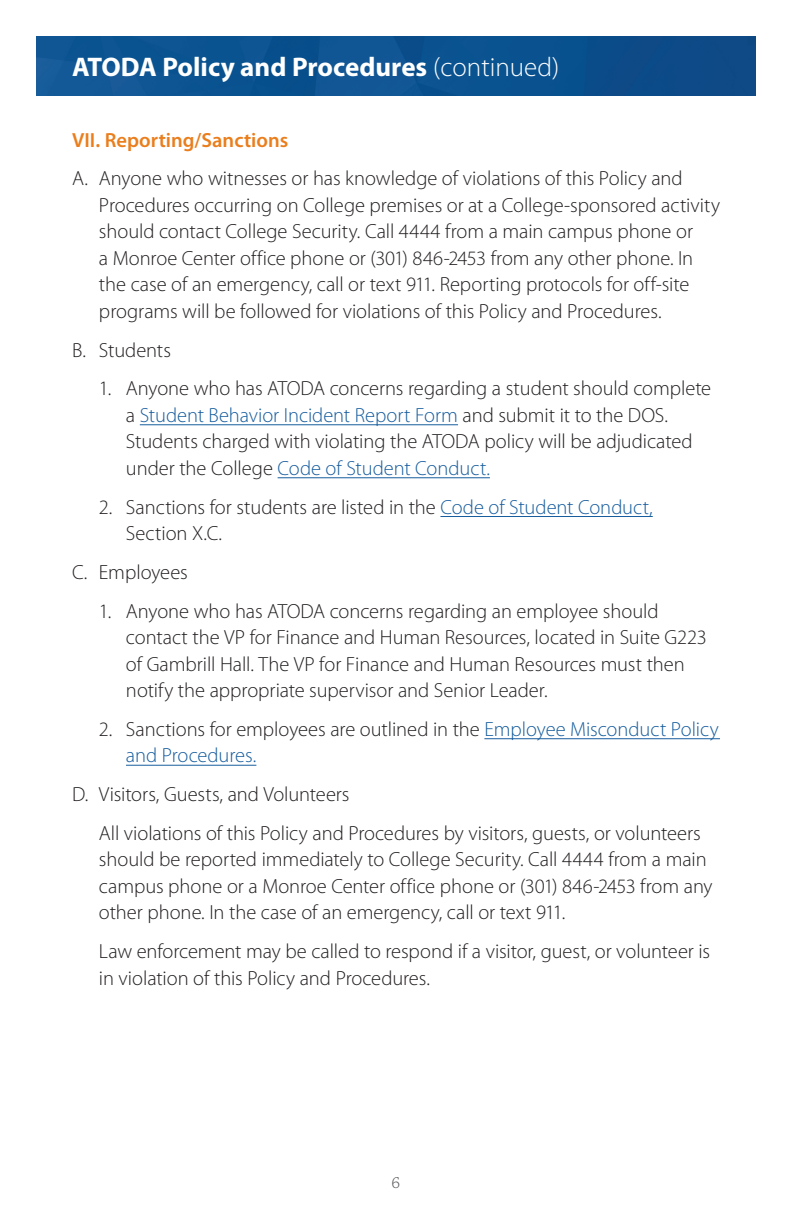
<style>
.page{position:relative;width:792px;height:1224px;background:#fff}
.page>*{position:absolute;margin:0;border:0;box-sizing:border-box;transform-origin:0 0}
.t1{font:700 27px "Myriad Pro";color:#fff}
.t2{font:300 20.4px/26.6px "Myriad Pro";letter-spacing:-.005em;color:#231f20}
.t3{font:600 20.4px "Myriad Pro";color:#ea7e1d}
.t4{font:300 17px "Chaparral Pro";color:#57585a}
.s1{font-weight:300}
.s2{color:#175d9e}
</style>
<div class="page">
<hr style="left:140px;top:424px;width:318px;height:1px;background:#175d9e">
<hr style="left:278px;top:477px;width:212px;height:1px;background:#175d9e">
<hr style="left:440px;top:516px;width:213px;height:1px;background:#175d9e">
<hr style="left:484px;top:738px;width:236px;height:1px;background:#175d9e">
<hr style="left:126px;top:765px;width:130px;height:1px;background:#175d9e">
<img style="left:36px;top:36px;width:720px;height:59px">
<h1 class="t1" style="left:72px;top:51px;width:489px">ATODA Policy and Procedures <span class="s1">(continued)</span></h1>
<p class="t3" style="left:72px;top:128px;width:218px">VII. Reporting/Sanctions</p>
<p class="t2" style="left:99px;top:166px;width:623px;text-indent:-27px">A. Anyone who witnesses or has knowledge of violations of this Policy and Procedures occurring on College premises or at a College-sponsored activity should contact College Security. Call 4444 from a main campus phone or<br>a Monroe Center office phone or (301) 846-2453 from any other phone. In the case of an emergency, call or text 911. Reporting protocols for off-site programs will be followed for violations of this Policy and Procedures.</p>
<p class="t2" style="left:72px;top:337px;width:101px">B. Students</p>
<p class="t2" style="left:126px;top:376px;width:587px;text-indent:-27px">1. Anyone who has ATODA concerns regarding a student should complete a <span class="s2">Student Behavior Incident Report Form</span> and submit it to the DOS.<br>Students charged with violating the ATODA policy will be adjudicated under the College <span class="s2">Code of Student Conduct.</span></p>
<p class="t2" style="left:126px;top:494px;width:528px;text-indent:-27px">2. Sanctions for students are listed in the <span class="s2">Code of Student Conduct,<br></span>Section X.C.</p>
<p class="t2" style="left:72px;top:559px;width:117px">C. Employees</p>
<p class="t2" style="left:126px;top:598px;width:582px;text-indent:-27px">1. Anyone who has ATODA concerns regarding an employee should contact the VP for Finance and Human Resources, located in Suite G223 of Gambrill Hall. The VP for Finance and Human Resources must then notify the appropriate supervisor and Senior Leader.</p>
<p class="t2" style="left:126px;top:716px;width:594px;text-indent:-27px">2. Sanctions for employees are outlined in the <span class="s2">Employee Misconduct Policy and Procedures.</span></p>
<p class="t2" style="left:99px;top:775px;width:603px;line-height:38.8px;text-indent:-27px">D. Visitors, Guests, and Volunteers<br>All violations of this Policy and Procedures by visitors, guests, or volunteers</p>
<p class="t2" style="left:99px;top:847px;width:615px">should be reported immediately to College Security. Call 4444 from a main campus phone or a Monroe Center office phone or (301) 846-2453 from any other phone. In the case of an emergency, call or text 911.</p>
<p class="t2" style="left:99px;top:938px;width:613px">Law enforcement may be called to respond if a visitor, guest, or volunteer is in violation of this Policy and Procedures.</p>
<p class="t4" style="left:392px;top:1173px;width:10px">6</p>
</div>
